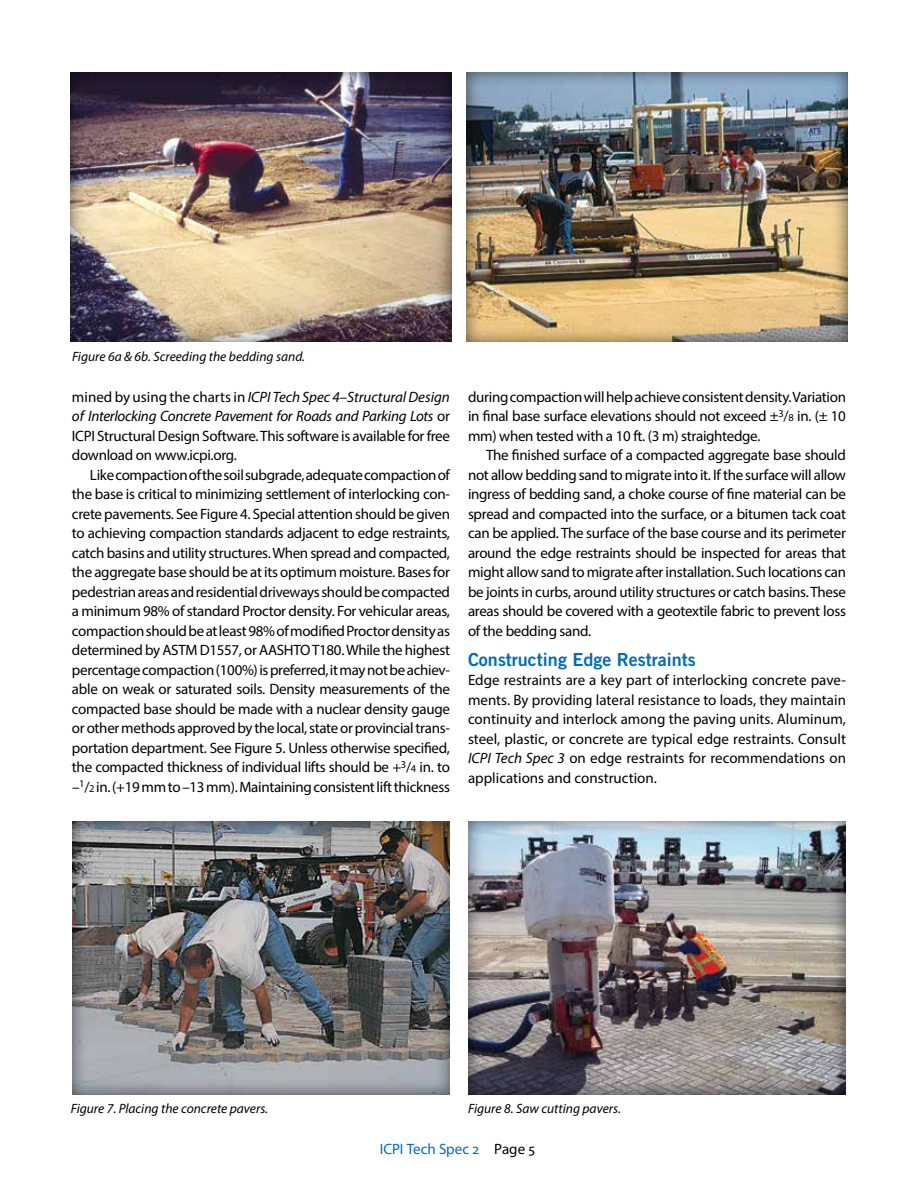
<style>
.page{position:relative;width:918px;height:1188px;background:#fff}
.page>*{position:absolute;margin:0;border:0;box-sizing:border-box;transform-origin:0 0}
.t1{font:18px "Trade Gothic Bold Two";color:#006cb7}
.t2{font:15px/19.5px "Myriad Pro";letter-spacing:-.02em;color:#000;text-align:justify}
.t3{font:15px "Myriad Pro";color:#006cb7}
.t4{font:italic 13.5px "Myriad Pro";color:#000}
.s1{font-style:italic}
.s2{font-size:10.5px}
.s3{color:#000}
</style>
<div class="page">
<div style="left:68px;top:70px;width:384px;height:274px;background:#000;opacity:.6"></div>
<div style="left:464px;top:70px;width:384px;height:274px;background:#000;opacity:.6"></div>
<div style="left:70px;top:821px;width:382px;height:276px;background:#000;opacity:.6"></div>
<div style="left:466px;top:819px;width:380px;height:276px;background:#000;opacity:.6"></div>
<p class="t4" style="left:72px;top:348px;width:235px">Figure 6a &amp; 6b. Screeding the bedding sand.</p>
<p class="t2" style="left:72px;top:387px;width:380px">mined by using the charts in <span class="s1">ICPI Tech Spec 4–Structural Design of Interlocking Concrete Pavement for Roads and Parking Lots</span> or ICPI Structural Design Software. This software is available for free download on www.icpi.org.</p>
<p class="t2" style="left:72px;top:465px;width:380px;text-indent:18px">Like compaction of the soil subgrade, adequate compaction of the base is critical to minimizing settlement of interlocking con&shy;crete pavements. See Figure 4. Special attention should be given to achieving compaction standards adjacent to edge restraints, catch basins and utility structures. When spread and compacted, the aggregate base should be at its optimum moisture. Bases for pedestrian areas and residential driveways should be compacted a minimum 98% of standard Proctor density. For vehicular areas, compaction should be at least 98% of modified Proctor density as determined by ASTM D1557, or AASHTO T180. While the highest percentage compaction (100%) is preferred, it may not be achiev&shy;able on weak or saturated soils. Density measurements of the compacted base should be made with a nuclear density gauge or other methods approved by the local, state or provincial trans&shy;portation department. See Figure 5. Unless otherwise specified, the compacted thickness of individual lifts should be +<sup>3</sup>/<span class="s2">4</span> in. to –<sup>1</sup>/<span class="s2">2</span> in. (+19 mm to –13 mm). Maintaining consistent lift thickness</p>
<p class="t2" style="left:468px;top:387px;width:380px">during compaction will help achieve consistent density. Variation in final base surface elevations should not exceed ±<sup>3</sup>/<span class="s2">8</span> in. (± 10 mm) when tested with a 10 ft. (3 m) straightedge.</p>
<p class="t2" style="left:468px;top:445px;width:380px;text-indent:18px">The finished surface of a compacted aggregate base should not allow bedding sand to migrate into it. If the surface will allow ingress of bedding sand, a choke course of fine material can be spread and compacted into the surface, or a bitumen tack coat can be applied. The surface of the base course and its perimeter around the edge restraints should be inspected for areas that might allow sand to migrate after installation. Such locations can be joints in curbs, around utility structures or catch basins. These areas should be covered with a geotextile fabric to prevent loss of the bedding sand.</p>
<p class="t1" style="left:468px;top:648px;width:229px">Constructing Edge Restraints</p>
<p class="t2" style="left:468px;top:670px;width:380px">Edge restraints are a key part of interlocking concrete pave&shy;ments. By providing lateral resistance to loads, they maintain continuity and interlock among the paving units. Aluminum, steel, plastic, or concrete are typical edge restraints. Consult <span class="s1">ICPI Tech Spec 3</span> on edge restraints for recommendations on applications and construction.</p>
<p class="t4" style="left:71px;top:1100px;width:199px">Figure 7. Placing the concrete pavers.</p>
<p class="t4" style="left:468px;top:1100px;width:154px">Figure 8. Saw cutting pavers.</p>
<p class="t3" style="left:380px;top:1139px;width:157px">ICPI Tech Spec 2 <span class="s3">Page 5</span></p>
</div>
